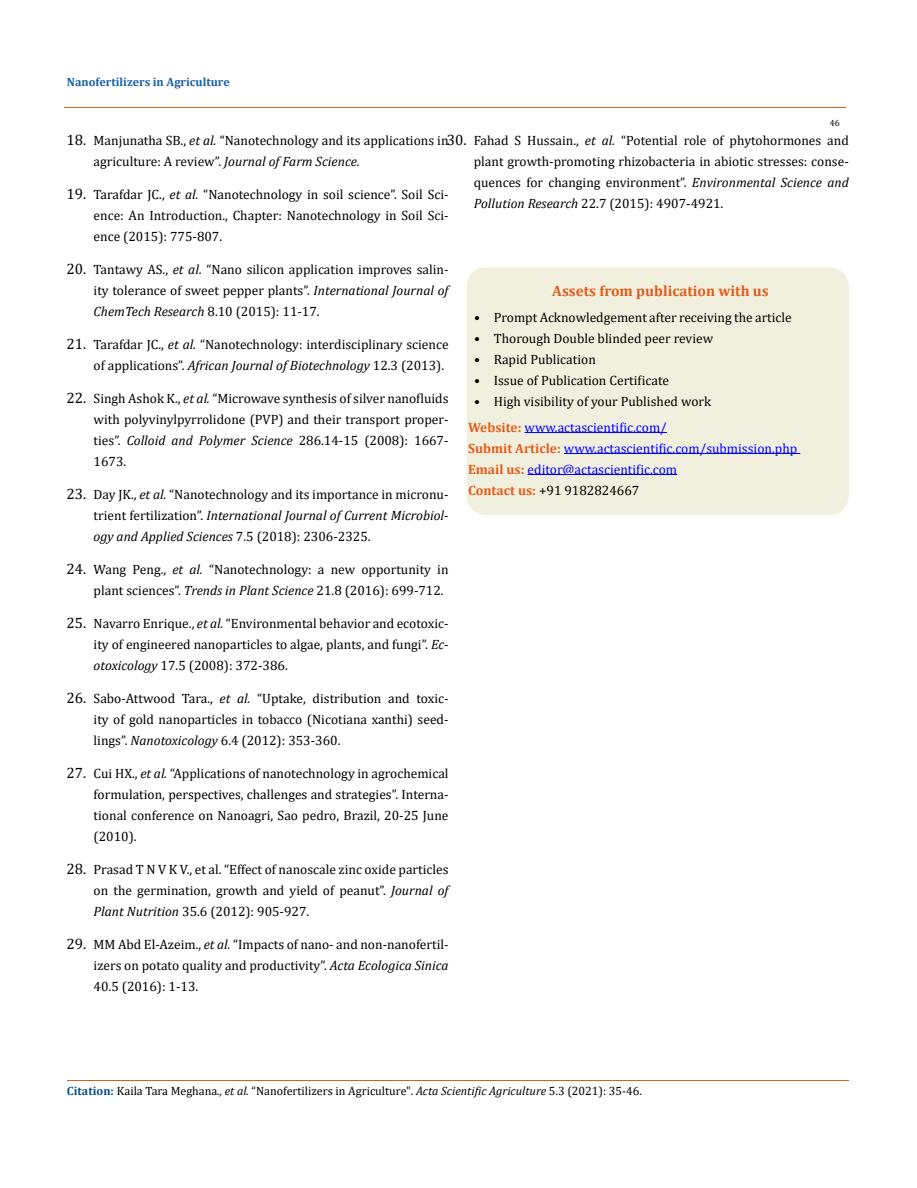
<style>
.page{position:relative;width:917px;height:1188px;background:#fff}
.page>*{position:absolute;margin:0;border:0;box-sizing:border-box;transform-origin:0 0}
.t1{font:700 15px "Cambria";color:#e05d1a}
.t2{font:13.5px/21px "Cambria";color:#000;text-align:justify}
.t3{font:13.5px/21px "Cambria";color:#00f}
.t4{font:12px "Cambria";color:#000}
.t5{font:700 12px "Cambria";color:#1560a6}
.t6{font:9px "Cambria";color:#000}
.s1{font-size:15px}
.s2{font-style:italic}
.s3{font-weight:700;color:#e05d1a}
.s4{color:#000}
.s5{font-weight:700;color:#035089}
</style>
<div class="page">
<hr style="left:64px;top:108px;width:781px;height:1px;background:#e05d1a">
<hr style="left:67px;top:1080px;width:781px;height:1px;background:#e05d1a">
<div style="left:467px;top:268px;width:381px;height:246px;background:#f1f0de;border-radius:18px"></div>
<div style="left:466px;top:267px;width:382px;height:248px;border:2px solid #f1f0de;border-radius:18px"></div>
<hr style="left:524px;top:432px;width:143px;height:1px;background:#00f">
<hr style="left:564px;top:453px;width:236px;height:1px;background:#00f">
<hr style="left:527px;top:474px;width:150px;height:1px;background:#00f">
<p class="t5" style="left:67px;top:73px;width:164px">Nanofertilizers in Agriculture</p>
<p class="t6" style="left:829px;top:118px;width:11px">46</p>
<p class="t2" style="left:94px;top:130px;width:756px;text-indent:-27px"><span class="s1">18.</span> Manjunatha SB., <span class="s2">et al.</span> “Nanotechnology and its applications in<span class="s1">30.</span> Fahad S Hussain., <span class="s2">et al.</span> “Potential role of phytohormones and agriculture: A review”. <span class="s2">Journal of Farm Science.</span></p>
<p class="t2" style="left:94px;top:184px;width:356px;text-indent:-27px"><span class="s1">19.</span> Tarafdar JC., <span class="s2">et al.</span> “Nanotechnology in soil science”. Soil Sci&shy;ence: An Introduction., Chapter: Nanotechnology in Soil Sci&shy;ence (2015): 775-807.</p>
<p class="t2" style="left:94px;top:259px;width:356px;text-indent:-27px"><span class="s1">20.</span> Tantawy AS., <span class="s2">et al</span>. “Nano silicon application improves salin&shy;ity tolerance of sweet pepper plants”. <span class="s2">International Journal of ChemTech Research</span> 8.10 (2015): 11-17.</p>
<p class="t2" style="left:94px;top:334px;width:356px;text-indent:-27px"><span class="s1">21.</span> Tarafdar JC., <span class="s2">et al.</span> “Nanotechnology: interdisciplinary science of applications”. <span class="s2">African Journal of Biotechnology</span> 12.3 (2013).</p>
<p class="t2" style="left:94px;top:388px;width:356px;text-indent:-27px"><span class="s1">22.</span> Singh Ashok K., <span class="s2">et al.</span> “Microwave synthesis of silver nanofluids with polyvinylpyrrolidone (PVP) and their transport proper&shy;ties”. <span class="s2">Colloid and Polymer Science</span> 286.14-15 (2008): 1667- 1673.</p>
<p class="t2" style="left:94px;top:484px;width:356px;text-indent:-27px"><span class="s1">23.</span> Day JK., <span class="s2">et al.</span> “Nanotechnology and its importance in micronu&shy;trient fertilization”. <span class="s2">International Journal of Current Microbiol&shy;ogy and Applied Sciences</span> 7.5 (2018): 2306-2325.</p>
<p class="t2" style="left:94px;top:559px;width:356px;text-indent:-27px"><span class="s1">24.</span> Wang Peng., <span class="s2">et al.</span> “Nanotechnology: a new opportunity in plant sciences”. <span class="s2">Trends in Plant Science</span> 21.8 (2016): 699-712.</p>
<p class="t2" style="left:94px;top:613px;width:356px;text-indent:-27px"><span class="s1">25.</span> Navarro Enrique., <span class="s2">et al.</span> “Environmental behavior and ecotoxic&shy;ity of engineered nanoparticles to algae, plants, and fungi”. <span class="s2">Ec&shy;otoxicology</span> 17.5 (2008): 372-386.</p>
<p class="t2" style="left:94px;top:688px;width:356px;text-indent:-27px"><span class="s1">26.</span> Sabo-Attwood Tara., <span class="s2">et al.</span> “Uptake, distribution and toxic&shy;ity of gold nanoparticles in tobacco (Nicotiana xanthi) seed&shy;lings”. <span class="s2">Nanotoxicology</span> 6.4 (2012): 353-360.</p>
<p class="t2" style="left:94px;top:763px;width:356px;text-indent:-27px"><span class="s1">27.</span> Cui HX., <span class="s2">et al.</span> “Applications of nanotechnology in agrochemical formulation, perspectives, challenges and strategies”. Interna&shy;tional conference on Nanoagri, Sao pedro, Brazil, 20-25 June (2010).</p>
<p class="t2" style="left:94px;top:859px;width:356px;text-indent:-27px"><span class="s1">28.</span> Prasad T N V K V., et al. “Effect of nanoscale zinc oxide particles on the germination, growth and yield of peanut”. <span class="s2">Journal of Plant Nutrition</span> 35.6 (2012): 905-927.</p>
<p class="t2" style="left:94px;top:934px;width:356px;text-indent:-27px"><span class="s1">29.</span> MM Abd El-Azeim., <span class="s2">et al.</span> “Impacts of nano- and non-nanofertil&shy;izers on potato quality and productivity”. <span class="s2">Acta Ecologica Sinica </span>40.5 (2016): 1-13.</p>
<p class="t2" style="left:474px;top:151px;width:376px">plant growth-promoting rhizobacteria in abiotic stresses: conse&shy;quences for changing environment”. <span class="s2">Environmental Science and Pollution Research</span> 22.7 (2015): 4907-4921.</p>
<p class="t1" style="left:552px;top:281px;width:218px">Assets from publication with us</p>
<p class="t2" style="left:474px;top:307px;width:319px">• Prompt Acknowledgement after receiving the article</p>
<p class="t2" style="left:474px;top:328px;width:240px">• Thorough Double blinded peer review</p>
<p class="t2" style="left:474px;top:349px;width:123px">• Rapid Publication</p>
<p class="t2" style="left:474px;top:370px;width:196px">• Issue of Publication Certificate</p>
<p class="t2" style="left:474px;top:391px;width:238px">• High visibility of your Published work</p>
<p class="t3" style="left:468px;top:417px;width:330px"><span class="s3">Website:</span> www.actascientific.com/<br><span class="s3">Submit Article:</span> www.actascientific.com/submission.php <span class="s3">Email us:</span> editor@actascientific.com<br><span class="s3">Contact us:</span> <span class="s4">+91 9182824667</span></p>
<p class="t4" style="left:67px;top:1084px;width:576px"><span class="s5">Citation:</span> Kaila Tara Meghana<span class="s2">., et al.</span> “Nanofertilizers in Agriculture". <span class="s2">Acta Scientific Agriculture</span> 5.3 (2021): 35-46.</p>
</div>
